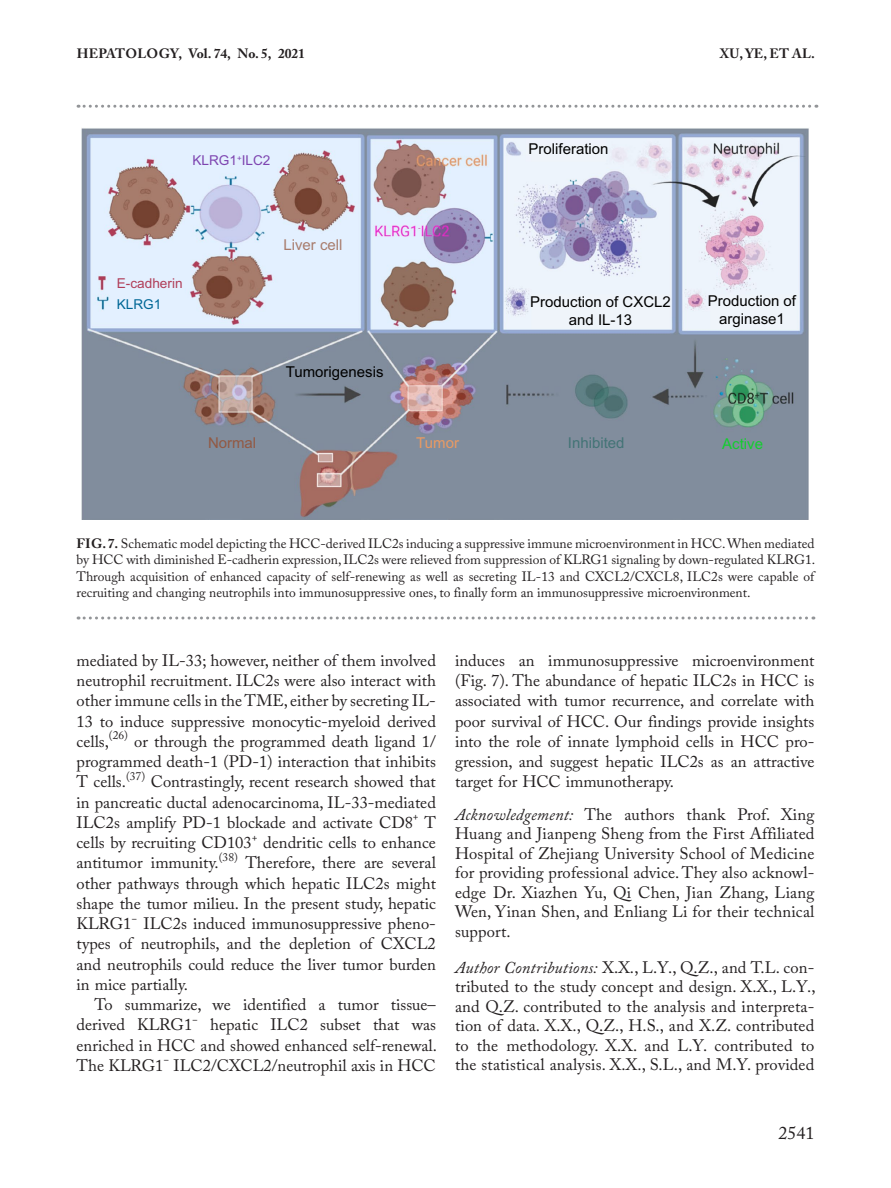
<style>
.page{position:relative;width:891px;height:1188px;background:#fff}
.page>*{position:absolute;margin:0;border:0;box-sizing:border-box;transform-origin:0 0}
.t1{font:18px "Adobe Caslon Pro";color:#231f20}
.t2{font:16.5px/20.2px "Adobe Caslon Pro";color:#231f20;text-align:justify}
.t3{font:15px/18px "Arial";color:#000;text-align:center}
.t4{font:15px "Arial";color:#437476}
.t5{font:15px "Arial";color:#a87c6c}
.t6{font:15px "Arial";color:#12ce2e}
.t7{font:15px "Arial";color:#925943}
.t8{font:15px "Arial";color:#e99a63}
.t9{font:13.65px "Arial";color:#b03e59}
.t10{font:13.65px "Arial";color:#7e45b0}
.t11{font:13.65px "Arial";color:#006796}
.t12{font:13.5px/16.5px "Adobe Caslon Pro";color:#231f20;text-align:justify}
.t13{font:700 13.5px "Adobe Caslon Pro";letter-spacing:.01em;color:#231f20}
.s1{font-weight:700}
.s2{font-style:italic}
</style>
<div class="page">
<svg style="left:78px;top:617px;width:736px;height:3px"></svg>
<img style="left:82px;top:128px;width:727px;height:392px">
<svg style="left:78px;top:105px;width:739px;height:3px"></svg>
<p class="t13" style="left:77px;top:45px;width:230px">HEPATOLOGY, VOL. 74, NO. 5, 2021</p>
<p class="t13" style="left:720px;top:45px;width:96px">XU, YE, ET AL.</p>
<p class="t10" style="left:192px;top:151px;width:80px">KLRG1<sup>+</sup>ILC2</p>
<p class="t9" style="left:117px;top:273px;width:67px">E-cadherin</p>
<p class="t11" style="left:117px;top:295px;width:46px">KLRG1</p>
<p class="t7" style="left:208px;top:432px;width:50px">Normal</p>
<p class="t5" style="left:283px;top:234px;width:61px">Liver cell</p>
<p class="t3" style="left:286px;top:363px;width:99px">Tumorigenesis</p>
<p class="t3" style="left:528px;top:140px;width:81px">Proliferation</p>
<p class="t3" style="left:530px;top:292px;width:142px">Production of CXCL2 and IL-13</p>
<p class="t3" style="left:708px;top:292px;width:90px">Production of arginase1</p>
<p class="t8" style="left:416px;top:432px;width:44px">Tumor</p>
<p class="t4" style="left:568px;top:432px;width:58px">Inhibited</p>
<p class="t6" style="left:722px;top:433px;width:42px">Active</p>
<p class="t12" style="left:77px;top:535px;width:740px"><span class="s1">FIG. 7.</span> Schematic model depicting the HCC-derived ILC2s inducing a suppressive immune microenvironment in HCC. When mediated by HCC with diminished E-cadherin expression, ILC2s were relieved from suppression of KLRG1 signaling by down-regulated KLRG1.<br>Through acquisition of enhanced capacity of self-renewing as well as secreting IL-13 and CXCL2/CXCL8, ILC2s were capable of recruiting and changing neutrophils into immunosuppressive ones, to finally form an immunosuppressive microenvironment.</p>
<p class="t2" style="left:77px;top:650px;width:361px">mediated by IL-33; however, neither of them involved neutrophil recruitment. ILC2s were also interact with other immune cells in the TME, either by secreting IL-13 to induce suppressive monocytic-myeloid derived cells,<sup>(26)</sup> or through the programmed death ligand 1/ programmed death-1 (PD-1) interaction that inhibits T cells.<sup>(37)</sup> Contrastingly, recent research showed that in pancreatic ductal adenocarcinoma, IL-33-mediated ILC2s amplify PD-1 blockade and activate CD8<sup>+</sup> T cells by recruiting CD103<sup>+</sup> dendritic cells to enhance antitumor immunity.<sup>(38)</sup> Therefore, there are several other pathways through which hepatic ILC2s might shape the tumor milieu. In the present study, hepatic KLRG1<sup>−</sup> ILC2s induced immunosuppressive pheno&shy;types of neutrophils, and the depletion of CXCL2 and neutrophils could reduce the liver tumor burden in mice partially.</p>
<p class="t2" style="left:77px;top:994px;width:361px;text-indent:18px">To summarize, we identified a tumor tissue– derived KLRG1<sup>−</sup></p>
<p class="t2" style="left:77px;top:1015px;width:362px;text-indent:134px">hepatic ILC2 subset that was enriched in HCC and showed enhanced self-renewal.<br>The KLRG1<sup>−</sup> ILC2/CXCL2/neutrophil axis in HCC</p>
<p class="t2" style="left:455px;top:650px;width:361px">induces an immunosuppressive microenvironment (Fig. 7). The abundance of hepatic ILC2s in HCC is associated with tumor recurrence, and correlate with poor survival of HCC. Our findings provide insights into the role of innate lymphoid cells in HCC pro&shy;gression, and suggest hepatic ILC2s as an attractive target for HCC immunotherapy.</p>
<p class="t2" style="left:455px;top:804px;width:361px;line-height:19.5px"><span class="s2">Acknowledgement:</span> The authors thank Prof. Xing Huang and Jianpeng Sheng from the First Affiliated Hospital of Zhejiang University School of Medicine for providing professional advice. They also acknowl&shy;edge Dr. Xiazhen Yu, Qi Chen, Jian Zhang, Liang Wen, Yinan Shen, and Enliang Li for their technical support.</p>
<p class="t2" style="left:455px;top:957px;width:362px;line-height:19.5px"><span class="s2">Author Contributions:</span> X.X., L.Y., Q.Z., and T.L. con&shy;tributed to the study concept and design. X.X., L.Y., and Q.Z. contributed to the analysis and interpreta&shy;tion of data. X.X., Q.Z., H.S., and X.Z. contributed to the methodology. X.X. and L.Y. contributed to the statistical analysis. X.X., S.L., and M.Y. provided</p>
<p class="t1" style="left:778px;top:1122px;width:37px">2541</p>
</div>
